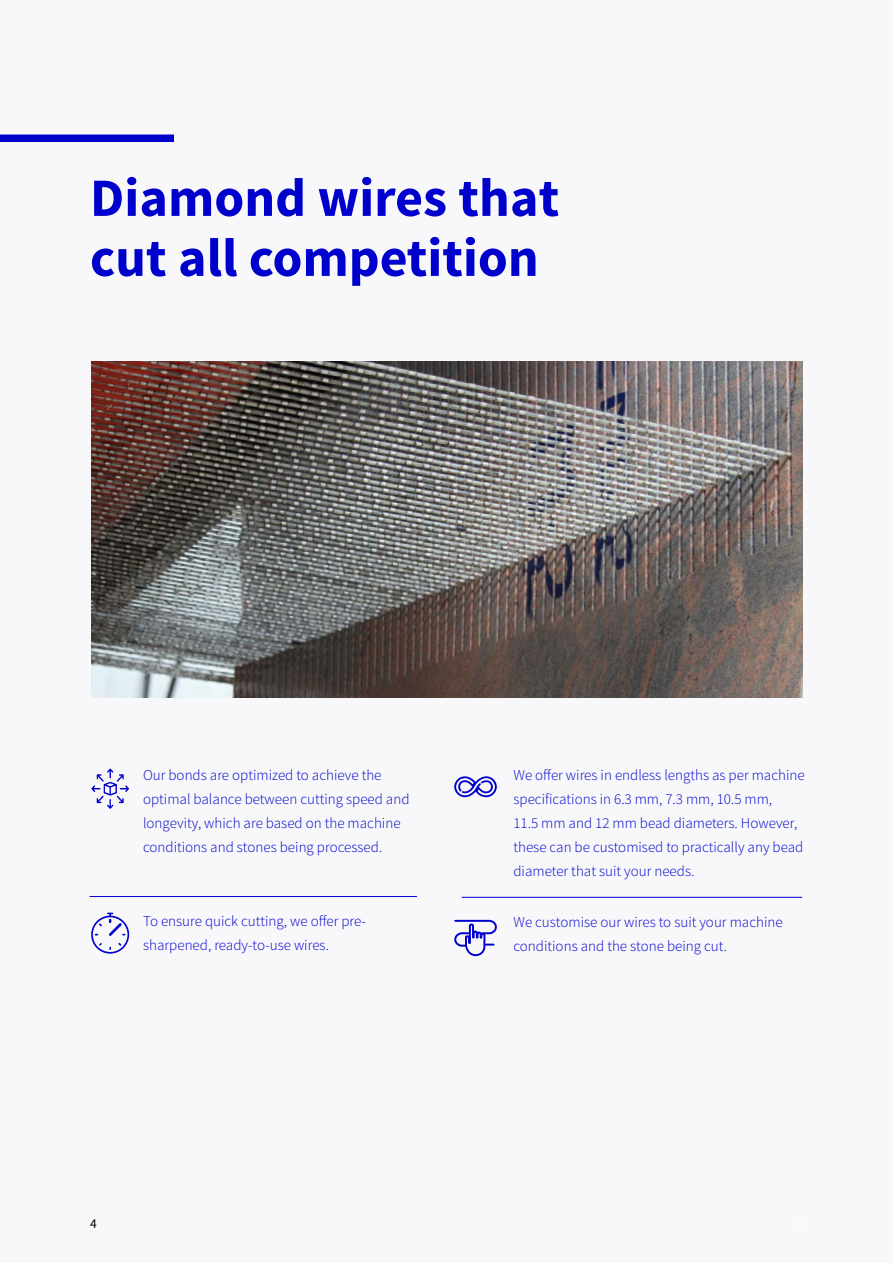
<style>
.page{position:relative;width:893px;height:1263px;background:#f8f8fb}
.page>*{position:absolute;margin:0;border:0;box-sizing:border-box;transform-origin:0 0}
.t1{font:700 54px/60px "Source Sans Pro";color:#00c}
.t2{font:300 15px/24px "Source Sans Pro";color:#00c}
.t3{font:13.5px "Source Sans Pro";color:#000}
</style>
<div class="page">
<svg style="left:91px;top:913px;width:38px;height:41px"></svg>
<svg style="left:454px;top:776px;width:43px;height:21px"></svg>
<img style="left:91px;top:361px;width:711px;height:337px">
<svg style="left:91px;top:768px;width:38px;height:41px"></svg>
<div style="left:0;top:134px;width:174px;height:8px;background:#00c"></div>
<hr style="left:90px;top:896px;width:327px;height:1px;background:#00c">
<hr style="left:462px;top:897px;width:340px;height:1px;background:#00c">
<svg style="left:454px;top:919px;width:43px;height:38px"></svg>
<p class="t1" style="left:90px;top:170px;width:471px">Diamond wires that cut all competition</p>
<p class="t2" style="left:143px;top:763px;width:268px">Our bonds are optimized to achieve the optimal balance between cutting speed and longevity, which are based on the machine conditions and stones being processed.</p>
<p class="t2" style="left:143px;top:909px;width:225px">To ensure quick cutting, we offer pre&shy;sharpened, ready-to-use wires.</p>
<p class="t2" style="left:513px;top:763px;width:293px">We offer wires in endless lengths as per machine specifications in 6.3 mm, 7.3 mm, 10.5 mm,<br>11.5 mm and 12 mm bead diameters. However, these can be customised to practically any bead diameter that suit your needs.</p>
<p class="t2" style="left:513px;top:910px;width:271px">We customise our wires to suit your machine conditions and the stone being cut.</p>
<p class="t3" style="left:90px;top:1215px;width:8px">4</p>
</div>
